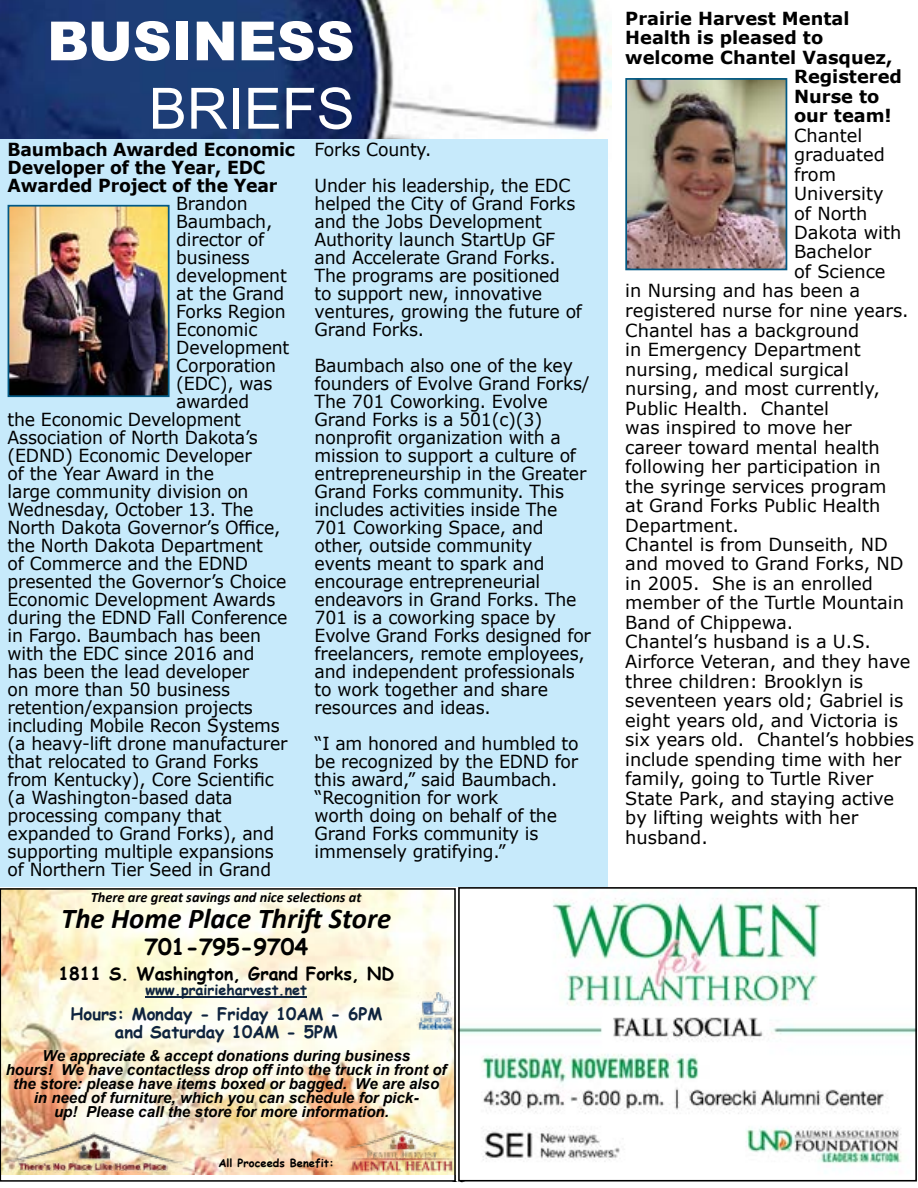
<style>
.page{position:relative;width:918px;height:1188px;background:#fff}
.page>*{position:absolute;margin:0;border:0;box-sizing:border-box;transform-origin:0 0}
.t1{font:57px "Arial";color:#fff}
.t2{font:900 54px "Arial";color:#fff}
.t3{font:italic 700 28.8px "Calibri";color:#000}
.t4{font:700 22.35px "Comic Sans MS";letter-spacing:-.005em;color:#000}
.t5{font:18px/18px "Verdana";letter-spacing:-.01em;color:#000;scale:.96 1}
.t6{font:18px "Verdana";letter-spacing:-.01em;color:#000}
.t7{font:700 18px "Verdana";color:#000}
.t8{font:700 18px/18px "Verdana";color:#000;scale:.96 1}
.t9{font:18px "Minion Pro";color:#000}
.t10{font:700 17.55px "Comic Sans MS";color:#000}
.t11{font:700 16.8px/18px "Comic Sans MS";color:#0f243e;text-align:center}
.t12{font:italic 700 15.15px "Arial";color:#000}
.t13{font:italic 700 14.4px "Calibri";color:#000}
.t14{font:700 14.4px "Comic Sans MS";color:#0f243e}
.t15{font:700 11.1px "Comic Sans MS";color:#000}
</style>
<div class="page">
<img style="left:3px;top:891px;width:450px;height:284px">
<img style="left:417px;top:992px;width:36px;height:38px">
<hr style="left:145px;top:997px;width:162px;height:1px;background:#0f243e">
<img style="left:3px;top:1132px;width:181px;height:40px">
<img style="left:345px;top:1129px;width:108px;height:43px">
<div style="left:0;top:888px;width:456px;height:294px;border:2px solid #000"></div>
<img style="left:461px;top:890px;width:453px;height:274px">
<div style="left:458px;top:887px;width:459px;height:295px;border:2px solid #000"></div>
<img style="left:0;top:0;width:611px;height:139px">
<div style="left:0;top:139px;width:608px;height:748px;background:#c7eafb"></div>
<img style="left:11px;top:208px;width:156px;height:186px">
<div style="left:8px;top:205px;width:162px;height:192px;border:2px solid #025984"></div>
<img style="left:628px;top:81px;width:156px;height:186px">
<div style="left:625px;top:78px;width:162px;height:192px;border:2px solid #025984"></div>
<h2 class="t2" style="left:47px;top:2px;width:309px">BUSINESS</h2>
<h1 class="t1" style="left:149px;top:69px;width:207px">BRIEFS</h1>
<p class="t8" style="left:8px;top:140px;width:301px">Baumbach Awarded Economic<br>Developer of the Year, EDC<br>Awarded Project of the Year</p>
<p class="t5" style="left:176px;top:195px;width:76px">Brandon</p>
<p class="t5" style="left:176px;top:213px;width:101px">Baumbach,</p>
<p class="t5" style="left:176px;top:231px;width:93px">director of</p>
<p class="t5" style="left:176px;top:249px;width:78px">business</p>
<p class="t5" style="left:176px;top:267px;width:117px">development</p>
<p class="t5" style="left:176px;top:285px;width:114px">at the Grand</p>
<p class="t5" style="left:176px;top:303px;width:116px">Forks Region</p>
<p class="t5" style="left:176px;top:321px;width:86px">Economic</p>
<p class="t5" style="left:176px;top:339px;width:119px">Development</p>
<p class="t5" style="left:176px;top:357px;width:106px">Corporation</p>
<p class="t5" style="left:176px;top:375px;width:102px">(EDC), was</p>
<p class="t5" style="left:176px;top:393px;width:77px">awarded</p>
<p class="t5" style="left:8px;top:411px;width:245px">the Economic Development</p>
<p class="t5" style="left:8px;top:429px;width:262px">Association of North Dakota’s</p>
<p class="t5" style="left:8px;top:447px;width:256px">(EDND) Economic Developer</p>
<p class="t5" style="left:8px;top:465px;width:217px">of the Year Award in the</p>
<p class="t5" style="left:8px;top:483px;width:253px">large community division on</p>
<p class="t5" style="left:8px;top:501px;width:258px">Wednesday, October 13. The</p>
<p class="t5" style="left:8px;top:519px;width:286px">North Dakota Governor’s Office,</p>
<p class="t5" style="left:8px;top:537px;width:268px">the North Dakota Department</p>
<p class="t5" style="left:8px;top:555px;width:252px">of Commerce and the EDND</p>
<p class="t5" style="left:8px;top:573px;width:292px">presented the Governor’s Choice</p>
<p class="t5" style="left:8px;top:591px;width:281px">Economic Development Awards</p>
<p class="t5" style="left:8px;top:609px;width:293px">during the EDND Fall Conference</p>
<p class="t5" style="left:8px;top:627px;width:265px">in Fargo. Baumbach has been</p>
<p class="t5" style="left:8px;top:645px;width:259px">with the EDC since 2016 and</p>
<p class="t5" style="left:8px;top:663px;width:253px">has been the lead developer</p>
<p class="t5" style="left:8px;top:681px;width:233px">on more than 50 business</p>
<p class="t5" style="left:8px;top:699px;width:257px">retention/expansion projects</p>
<p class="t5" style="left:8px;top:717px;width:285px">including Mobile Recon Systems</p>
<p class="t5" style="left:8px;top:735px;width:293px">(a heavy-lift drone manufacturer</p>
<p class="t5" style="left:8px;top:753px;width:263px">that relocated to Grand Forks</p>
<p class="t5" style="left:8px;top:771px;width:279px">from Kentucky), Core Scientific</p>
<p class="t5" style="left:8px;top:789px;width:236px">(a Washington-based data</p>
<p class="t5" style="left:8px;top:807px;width:225px">processing company that</p>
<p class="t5" style="left:8px;top:825px;width:279px">expanded to Grand Forks), and</p>
<p class="t5" style="left:8px;top:843px;width:279px">supporting multiple expansions</p>
<p class="t5" style="left:8px;top:861px;width:276px">of Northern Tier Seed in Grand</p>
<p class="t5" style="left:315px;top:132px;width:268px;line-height:36px">Forks County.<br>Under his leadership, the EDC</p>
<p class="t5" style="left:315px;top:195px;width:280px">helped the City of Grand Forks and the Jobs Development<br>Authority launch StartUp GF and Accelerate Grand Forks.<br>The programs are positioned<br>to support new, innovative ventures, growing the future of<br>Grand Forks.</p>
<p class="t5" style="left:315px;top:357px;width:289px">Baumbach also one of the key founders of Evolve Grand Forks/<br>The 701 Coworking. Evolve<br>Grand Forks is a 501(c)(3) nonprofit organization with a mission to support a culture of entrepreneurship in the Greater<br>Grand Forks community. This includes activities inside The<br>701 Coworking Space, and other, outside community events meant to spark and encourage entrepreneurial endeavors in Grand Forks. The<br>701 is a coworking space by<br>Evolve Grand Forks designed for freelancers, remote employees, and independent professionals to work together and share resources and ideas.</p>
<p class="t5" style="left:315px;top:735px;width:277px">“I am honored and humbled to be recognized by the EDND for this award,” said Baumbach. “Recognition for work<br>worth doing on behalf of the<br>Grand Forks community is immensely gratifying.”</p>
<p class="t13" style="left:91px;top:887px;width:272px">There are great savings and nice selections at</p>
<h3 class="t3" style="left:61px;top:898px;width:332px">The Home Place Thrift Store</h3>
<p class="t4" style="left:144px;top:931px;width:165px">701-795-9704</p>
<p class="t10" style="left:58px;top:960px;width:337px">1811 S. Washington, Grand Forks, ND</p>
<p class="t14" style="left:145px;top:979px;width:163px">www.prairieharvest.net</p>
<p class="t11" style="left:71px;top:1004px;width:313px">Hours: Monday - Friday 10AM - 6PM and Saturday 10AM - 5PM</p>
<p class="t12" style="left:42px;top:1045px;width:369px">We appreciate &amp; accept donations during business</p>
<p class="t12" style="left:6px;top:1059px;width:442px">hours! We have contactless drop off into the truck in front of</p>
<p class="t12" style="left:13px;top:1073px;width:428px">the store: please have items boxed or bagged. We are also</p>
<p class="t12" style="left:34px;top:1087px;width:387px">in need of furniture, which you can schedule for pick-</p>
<p class="t12" style="left:54px;top:1102px;width:336px">up! Please call the store for more information.</p>
<p class="t15" style="left:219px;top:1155px;width:117px">All Proceeds Benefit:</p>
<p class="t9" style="left:450px;top:1164px;width:19px">13</p>
<p class="t7" style="left:625px;top:5px;width:226px">Prairie Harvest Mental</p>
<p class="t7" style="left:625px;top:25px;width:199px">Health is pleased to</p>
<p class="t7" style="left:625px;top:44px;width:269px">welcome Chantel Vasquez,</p>
<p class="t7" style="left:794px;top:64px;width:109px">Registered</p>
<p class="t7" style="left:794px;top:83px;width:87px">Nurse to</p>
<p class="t7" style="left:794px;top:103px;width:99px">our team!</p>
<p class="t6" style="left:794px;top:123px;width:70px">Chantel</p>
<p class="t6" style="left:794px;top:142px;width:92px">graduated</p>
<p class="t6" style="left:794px;top:162px;width:44px">from</p>
<p class="t6" style="left:794px;top:181px;width:91px">University</p>
<p class="t6" style="left:794px;top:201px;width:75px">of North</p>
<p class="t6" style="left:794px;top:220px;width:109px">Dakota with</p>
<p class="t6" style="left:794px;top:240px;width:79px">Bachelor</p>
<p class="t6" style="left:794px;top:259px;width:93px">of Science</p>
<p class="t6" style="left:625px;top:279px;width:236px">in Nursing and has been a</p>
<p class="t6" style="left:625px;top:298px;width:285px">registered nurse for nine years.</p>
<p class="t6" style="left:625px;top:318px;width:235px">Chantel has a background</p>
<p class="t6" style="left:625px;top:337px;width:237px">in Emergency Department</p>
<p class="t6" style="left:625px;top:357px;width:225px">nursing, medical surgical</p>
<p class="t6" style="left:625px;top:376px;width:256px">nursing, and most currently,</p>
<p class="t6" style="left:625px;top:396px;width:205px">Public Health. Chantel</p>
<p class="t6" style="left:625px;top:415px;width:228px">was inspired to move her</p>
<p class="t6" style="left:625px;top:435px;width:256px">career toward mental health</p>
<p class="t6" style="left:625px;top:454px;width:257px">following her participation in</p>
<p class="t6" style="left:625px;top:474px;width:263px">the syringe services program</p>
<p class="t6" style="left:625px;top:493px;width:257px">at Grand Forks Public Health</p>
<p class="t6" style="left:625px;top:513px;width:115px">Department.</p>
<p class="t6" style="left:625px;top:532px;width:264px">Chantel is from Dunseith, ND</p>
<p class="t6" style="left:625px;top:552px;width:280px">and moved to Grand Forks, ND</p>
<p class="t6" style="left:625px;top:571px;width:249px">in 2005. She is an enrolled</p>
<p class="t6" style="left:625px;top:591px;width:280px">member of the Turtle Mountain</p>
<p class="t6" style="left:625px;top:610px;width:169px">Band of Chippewa.</p>
<p class="t6" style="left:625px;top:630px;width:247px">Chantel’s husband is a U.S.</p>
<p class="t6" style="left:625px;top:649px;width:287px">Airforce Veteran, and they have</p>
<p class="t6" style="left:625px;top:669px;width:239px">three children: Brooklyn is</p>
<p class="t6" style="left:625px;top:688px;width:280px">seventeen years old; Gabriel is</p>
<p class="t6" style="left:625px;top:708px;width:274px">eight years old, and Victoria is</p>
<p class="t6" style="left:625px;top:727px;width:290px">six years old. Chantel’s hobbies</p>
<p class="t6" style="left:625px;top:747px;width:278px">include spending time with her</p>
<p class="t6" style="left:625px;top:766px;width:250px">family, going to Turtle River</p>
<p class="t6" style="left:625px;top:786px;width:270px">State Park, and staying active</p>
<p class="t6" style="left:625px;top:805px;width:235px">by lifting weights with her</p>
<p class="t6" style="left:625px;top:825px;width:84px">husband.</p>
</div>
